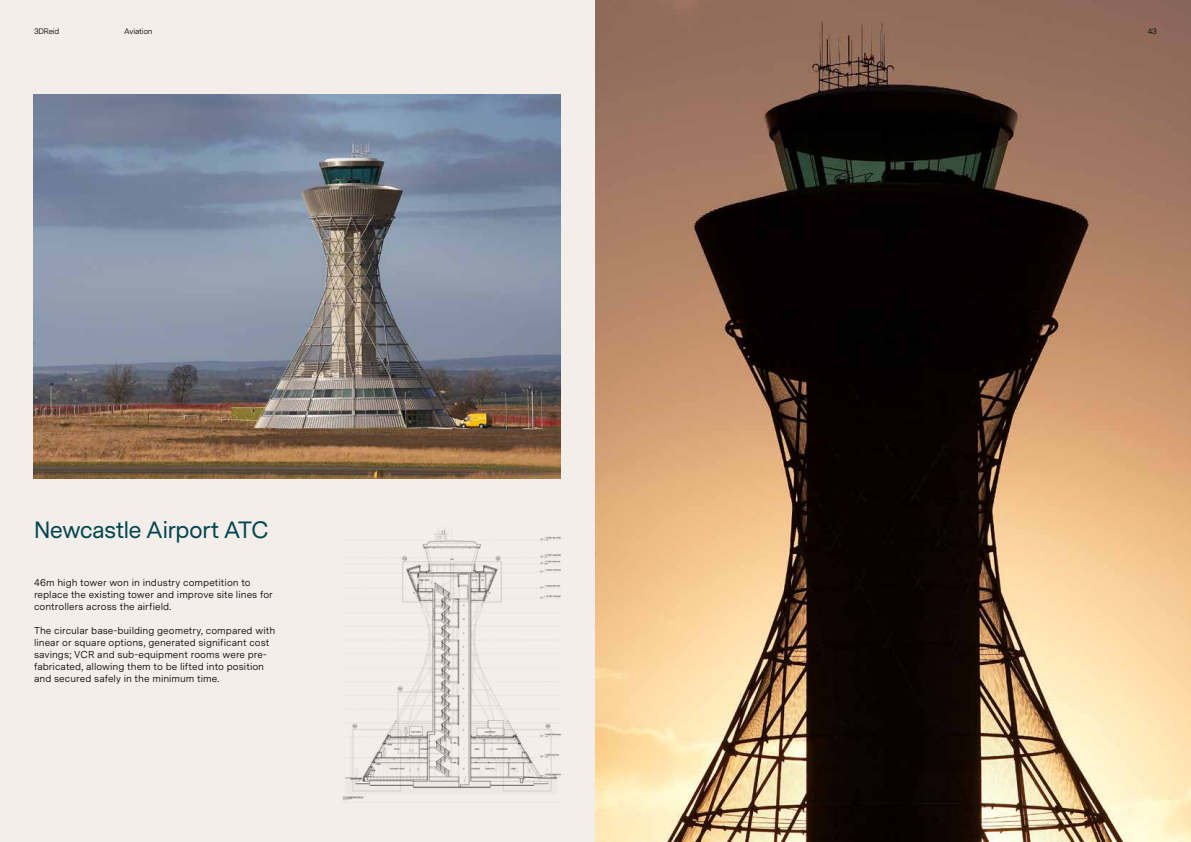
<style>
.page{position:relative;width:1191px;height:842px;background:#fff}
.page>*{position:absolute;margin:0;border:0;box-sizing:border-box;transform-origin:0 0}
.t1{font:22px "Messina Sans";letter-spacing:-.01em;color:#014550}
.t2{font:10px/12px "Messina Sans";letter-spacing:.005em;color:#000}
.t3{font:8px "Messina Sans";letter-spacing:-.03em;color:#000}
</style>
<div class="page">
<div style="left:0;top:0;width:595px;height:842px;background:#f4eeea"></div>
<img style="left:34px;top:94px;width:527px;height:384px">
<img style="left:343px;top:527px;width:218px;height:274px">
<img style="left:595px;top:0;width:596px;height:842px">
<p class="t3" style="left:34px;top:25px;width:27px">3DReid</p>
<p class="t3" style="left:124px;top:25px;width:30px">Aviation</p>
<p class="t3" style="left:1147px;top:25px;width:11px">43</p>
<h1 class="t1" style="left:34px;top:515px;width:236px">Newcastle Airport ATC</h1>
<p class="t2" style="left:34px;top:576px;width:240px">46m high tower won in industry competition to replace the existing tower and improve site lines for controllers across the airfield.</p>
<p class="t2" style="left:34px;top:624px;width:243px">The circular base-building geometry, compared with linear or square options, generated significant cost savings; VCR and sub-equipment rooms were pre&shy;fabricated, allowing them to be lifted into position and secured safely in the minimum time.</p>
</div>
